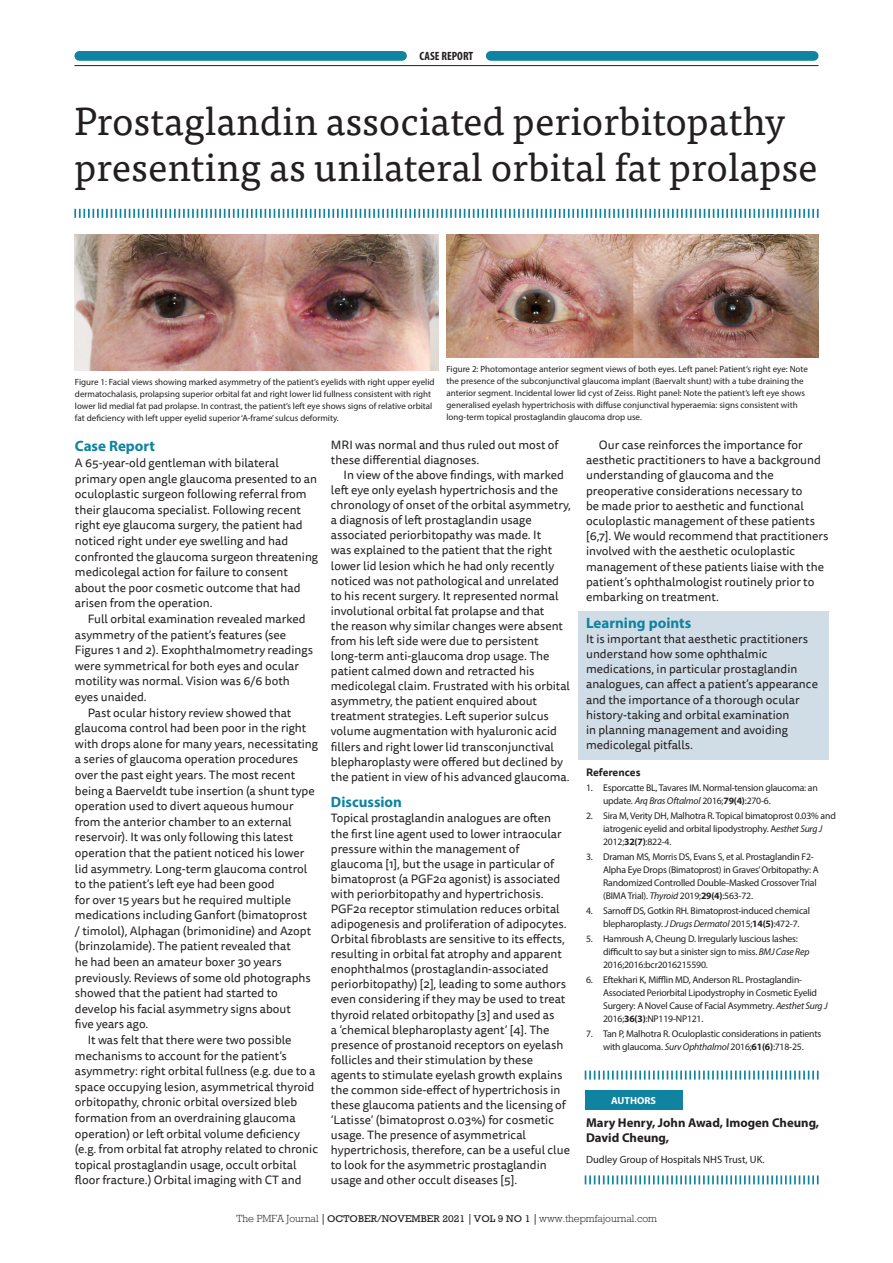
<style>
.page{position:relative;width:893px;height:1263px;background:#fff}
.page>*{position:absolute;margin:0;border:0;box-sizing:border-box;transform-origin:0 0}
.feature_Headline{font:39px/46.5px "Tisa Pro";color:#231f20}
.Feature_Subhead{font:700 15px "Myriad Pro";color:#0f83a0}
.feature_Author_name{font:700 12.75px/15.3px "Myriad Pro";color:#231f20}
.feature_Body_Indent{font:12px/15.6px "Tisa Sans Pro";color:#231f20}
.feature_body_no_inde{font:12px/15.1px "Tisa Sans Pro";color:#231f20}
.t1{font:700 condensed 12px "Myriad Pro";color:#231f20}
.t2{font:300 10.5px "Rockwell";color:#231f20}
.feature_author_bioda{font:10.5px "Myriad Pro";color:#231f20}
.feature_Ref_title{font:700 10.5px "Tisa Sans Pro";color:#231f20}
.t3{font:700 10.2px "Myriad Pro";color:#fff}
.feature_Ref_body{font:9.75px/12.9px "Myriad Pro";letter-spacing:-.02em;color:#231f20}
.feature_Caption{font:9px/12px "Myriad Pro";color:#231f20}
.s1{font-family:"Myriad Pro"}
.s2{font-style:italic}
.s3{font-weight:700}
.s4{font-family:"Adobe Caslon Pro";font-weight:700}
.s5{font-weight:400;font-size:10.05px}
</style>
<div class="page">
<div style="left:578px;top:611px;width:250px;height:149px;background:#d0dde6"></div>
<hr style="left:74px;top:65px;width:745px;height:1px;background:#231f20">
<div style="left:79px;top:51px;width:323px;height:10px;background:#0f83a0"></div>
<div style="left:491px;top:51px;width:323px;height:10px;background:#0f83a0"></div>
<svg style="left:74px;top:209px;width:745px;height:9px"></svg>
<div style="left:585px;top:1090px;width:97px;height:20px;background:#0f83a0"></div>
<svg style="left:585px;top:1070px;width:234px;height:9px"></svg>
<svg style="left:585px;top:1175px;width:234px;height:9px"></svg>
<img style="left:446px;top:235px;width:373px;height:122px">
<img style="left:74px;top:235px;width:365px;height:136px">
<p class="t1" style="left:420px;top:49px;width:55px">CASE REPORT</p>
<p class="feature_Headline" style="left:74px;top:96px;width:745px">Prostaglandin associated periorbitopathy presenting as unilateral orbital fat prolapse</p>
<p class="feature_Caption" style="left:75px;top:376px;width:361px">Figure 1: Facial views showing marked asymmetry of the patient’s eyelids with right upper eyelid dermatochalasis, prolapsing superior orbital fat and right lower lid fullness consistent with right lower lid medial fat pad prolapse. In contrast, the patient’s left eye shows signs of relative orbital fat deficiency with left upper eyelid superior ‘A-frame’ sulcus deformity.</p>
<p class="feature_Caption" style="left:446px;top:363px;width:363px">Figure 2: Photomontage anterior segment views of both eyes. Left panel: Patient’s right eye: Note the presence of the subconjunctival glaucoma implant (Baervalt shunt) with a tube draining the anterior segment. Incidental lower lid cyst of Zeiss. Right panel: Note the patient’s left eye shows generalised eyelash hypertrichosis with diffuse conjunctival hyperaemia: signs consistent with long-term topical prostaglandin glaucoma drop use.</p>
<p class="Feature_Subhead" style="left:75px;top:436px;width:82px">Case Report</p>
<p class="feature_body_no_inde" style="left:75px;top:455px;width:245px;line-height:15.6px">A 65-year-old gentleman with bilateral primary open angle glaucoma presented to an oculoplastic surgeon following referral from their glaucoma specialist. Following recent right eye glaucoma surgery, the patient had noticed right under eye swelling and had confronted the glaucoma surgeon threatening medicolegal action for failure to consent about the poor cosmetic outcome that had arisen from the operation.</p>
<p class="feature_Body_Indent" style="left:75px;top:611px;width:240px;text-indent:13px">Full orbital examination revealed marked asymmetry of the patient’s features (see Figures 1 and 2). Exophthalmometry readings were symmetrical for both eyes and ocular motility was normal. Vision was 6/6 both eyes unaided.</p>
<p class="feature_Body_Indent" style="left:75px;top:705px;width:245px;text-indent:13px">Past ocular history review showed that glaucoma control had been poor in the right with drops alone for many years, necessitating a series of glaucoma operation procedures over the past eight years. The most recent being a Baerveldt tube insertion (a shunt type operation used to divert aqueous humour from the anterior chamber to an external reservoir). It was only following this latest operation that the patient noticed his lower lid asymmetry. Long-term glaucoma control to the patient’s left eye had been good<br>for over 15 years but he required multiple medications including Ganfort (bimatoprost<br>/ timolol), Alphagan (brimonidine) and Azopt (brinzolamide). The patient revealed that<br>he had been an amateur boxer 30 years previously. Reviews of some old photographs showed that the patient had started to develop his facial asymmetry signs about<br>five years ago.</p>
<p class="feature_Body_Indent" style="left:75px;top:1032px;width:245px;text-indent:13px">It was felt that there were two possible mechanisms to account for the patient’s asymmetry: right orbital fullness (e.g. due to a space occupying lesion, asymmetrical thyroid orbitopathy, chronic orbital oversized bleb formation from an overdraining glaucoma operation) or left orbital volume deficiency (e.g. from orbital fat atrophy related to chronic topical prostaglandin usage, occult orbital floor fracture.) Orbital imaging with CT and</p>
<p class="feature_Body_Indent" style="left:331px;top:437px;width:229px;line-height:15.1px">MRI was normal and thus ruled out most of these differential diagnoses.</p>
<p class="feature_Body_Indent" style="left:331px;top:468px;width:241px;line-height:15.1px;text-indent:13px">In view of the above findings, with marked left eye only eyelash hypertrichosis and the chronology of onset of the orbital asymmetry, a diagnosis of left prostaglandin usage associated periorbitopathy was made. It<br>was explained to the patient that the right lower lid lesion which he had only recently noticed was not pathological and unrelated to his recent surgery. It represented normal involutional orbital fat prolapse and that<br>the reason why similar changes were absent from his left side were due to persistent long-term anti-glaucoma drop usage. The patient calmed down and retracted his medicolegal claim. Frustrated with his orbital asymmetry, the patient enquired about treatment strategies. Left superior sulcus volume augmentation with hyaluronic acid fillers and right lower lid transconjunctival blepharoplasty were offered but declined by the patient in view of his advanced glaucoma.</p>
<p class="Feature_Subhead" style="left:331px;top:792px;width:73px">Discussion</p>
<p class="feature_body_no_inde" style="left:331px;top:811px;width:241px">Topical prostaglandin analogues are often the first line agent used to lower intraocular pressure within the management of glaucoma [1], but the usage in particular of bimatoprost (a PGF2<span class="s1">α</span> agonist) is associated with periorbitopathy and hypertrichosis.<br>PGF2<span class="s1">α</span> receptor stimulation reduces orbital adipogenesis and proliferation of adipocytes.<br>Orbital fibroblasts are sensitive to its effects, resulting in orbital fat atrophy and apparent enophthalmos (prostaglandin-associated periorbitopathy) [2], leading to some authors even considering if they may be used to treat thyroid related orbitopathy [3] and used as<br>a ‘chemical blepharoplasty agent’ [4]. The presence of prostanoid receptors on eyelash follicles and their stimulation by these agents to stimulate eyelash growth explains the common side-effect of hypertrichosis in these glaucoma patients and the licensing of ‘Latisse’ (bimatoprost 0.03%) for cosmetic usage. The presence of asymmetrical hypertrichosis, therefore, can be a useful clue to look for the asymmetric prostaglandin usage and other occult diseases [5].</p>
<p class="feature_Body_Indent" style="left:586px;top:437px;width:244px;line-height:15.1px;text-indent:13px">Our case reinforces the importance for aesthetic practitioners to have a background understanding of glaucoma and the preoperative considerations necessary to<br>be made prior to aesthetic and functional oculoplastic management of these patients [6,7]. We would recommend that practitioners involved with the aesthetic oculoplastic management of these patients liaise with the patient’s ophthalmologist routinely prior to embarking on treatment.</p>
<p class="Feature_Subhead" style="left:586px;top:613px;width:107px">Learning points</p>
<p class="feature_body_no_inde" style="left:586px;top:631px;width:233px">It is important that aesthetic practitioners understand how some ophthalmic medications, in particular prostaglandin analogues, can affect a patient’s appearance and the importance of a thorough ocular history-taking and orbital examination<br>in planning management and avoiding medicolegal pitfalls.</p>
<p class="feature_Ref_title" style="left:586px;top:764px;width:56px">References</p>
<p class="feature_Ref_body" style="left:603px;top:781px;width:216px;text-indent:-17px">1. Esporcatte BL, Tavares IM. Normal-tension glaucoma: an update. <span class="s2">Arq Bras Oftalmol</span> 2016;<span class="s3">79(4)</span>:270-6.</p>
<p class="feature_Ref_body" style="left:603px;top:809px;width:234px;text-indent:-17px">2. Sira M, Verity DH, Malhotra R. Topical bimatoprost 0.03% and iatrogenic eyelid and orbital lipodystrophy. A<span class="s2">esthet Surg J<br></span>2012;<span class="s3">32(7)</span>:822-4.</p>
<p class="feature_Ref_body" style="left:603px;top:850px;width:217px;text-indent:-17px">3. Draman MS, Morris DS, Evans S, et al. Prostaglandin F2- Alpha Eye Drops (Bimatoprost) in Graves’ Orbitopathy: A Randomized Controlled Double-Masked Crossover Trial (BIMA Trial). <span class="s2">Thyroid</span> 2019;<span class="s3">29(4)</span>:563-72.</p>
<p class="feature_Ref_body" style="left:603px;top:904px;width:208px;text-indent:-17px">4. Sarnoff DS, Gotkin RH. Bimatoprost-induced chemical blepharoplasty. <span class="s2">J Drugs Dermatol</span> 2015;<span class="s3">14(5)</span>:472-7.</p>
<p class="feature_Ref_body" style="left:603px;top:932px;width:208px;text-indent:-17px">5. Hamroush A, Cheung D. Irregularly luscious lashes: difficult to say but a sinister sign to miss. <span class="s2">BMJ Case Rep<br></span>2016;2016:bcr2016215590.</p>
<p class="feature_Ref_body" style="left:603px;top:973px;width:226px;text-indent:-17px">6. Eftekhari K, Mifflin MD, Anderson RL. Prostaglandin-Associated Periorbital Lipodystrophy in Cosmetic Eyelid Surgery: A Novel Cause of Facial Asymmetry. <span class="s2">Aesthet Surg J </span>2016;<span class="s3">36(3)</span>:NP119-NP121.</p>
<p class="feature_Ref_body" style="left:586px;top:1027px;width:237px;text-align:center">7. Tan P, Malhotra R. Oculoplastic considerations in patients with glaucoma. <span class="s2">Surv Ophthalmol</span> 2016;<span class="s3">61(6)</span>:718-25.</p>
<p class="t3" style="left:611px;top:1094px;width:46px">AUTHORS</p>
<p class="feature_Author_name" style="left:586px;top:1114px;width:235px">Mary Henry, John Awad, Imogen Cheung,<br>David Cheung,</p>
<p class="feature_author_bioda" style="left:586px;top:1153px;width:180px">Dudley Group of Hospitals NHS Trust, UK.</p>
<p class="t2" style="left:237px;top:1212px;width:422px">The PMFA Journal <span class="s4">|</span> <span class="s5">OCTOBER/NOVEMBER 2021</span> <span class="s4">|</span> <span class="s5">VOL 9 NO 1</span> <span class="s4">|</span> www.thepmfajournal.com</p>
</div>
